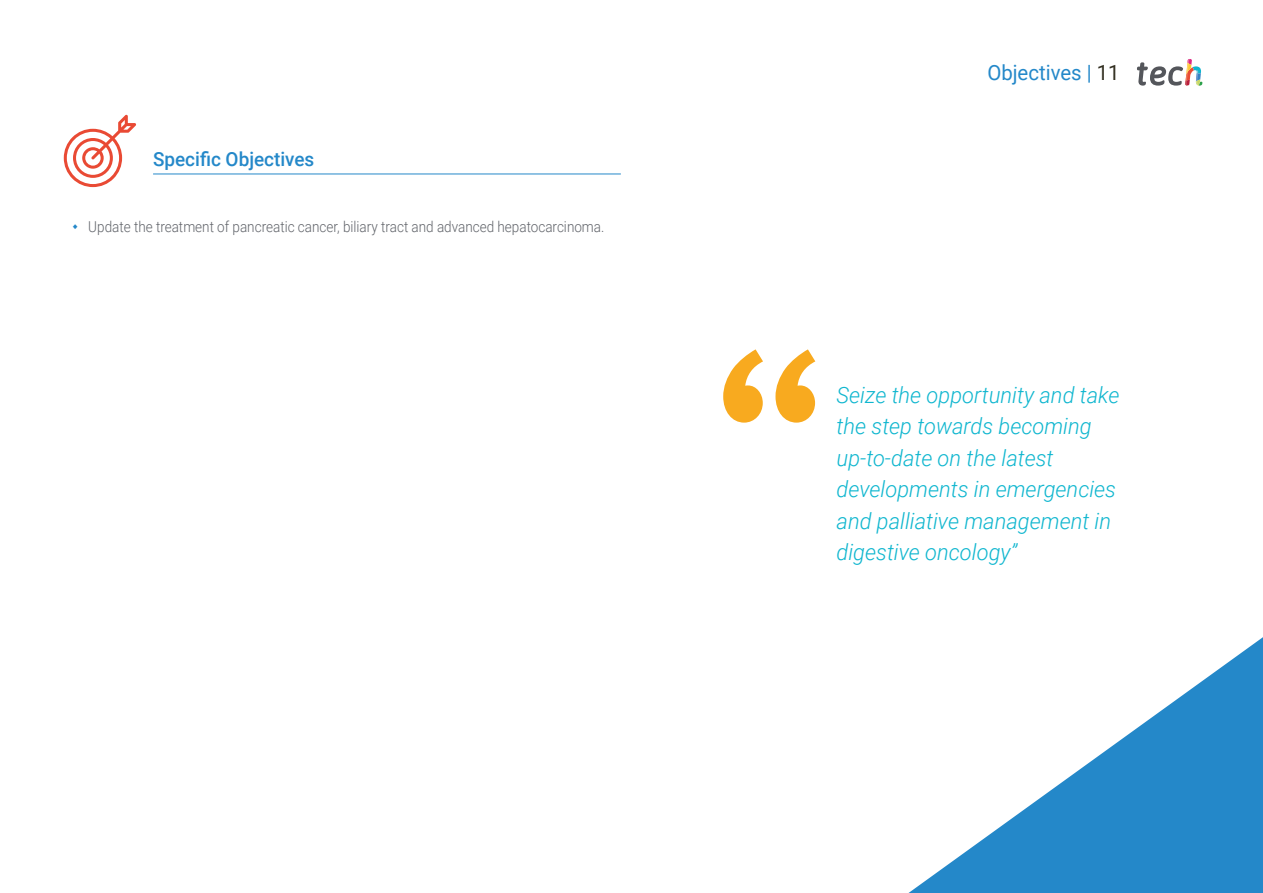
<style>
.page{position:relative;width:1263px;height:893px;background:#fff}
.page>*{position:absolute;margin:0;border:0;box-sizing:border-box;transform-origin:0 0}
.t1{font:italic 300 22.5px/31.5px "Roboto";color:#0fb6cf}
.t2{font:21px "Roboto";color:#2488c9}
.t3{font:500 19.5px "Roboto";color:#2488c9}
.t4{font:300 15px "Roboto";color:#61646a;scale:.9 1}
.s1{color:#312e20}
</style>
<div class="page">
<hr style="left:153px;top:174px;width:468px;height:1px;background:#2488c9">
<svg style="left:64px;top:115px;width:72px;height:72px"></svg>
<svg style="left:908px;top:637px;width:355px;height:256px"></svg>
<svg style="left:723px;top:349px;width:92px;height:74px"></svg>
<svg style="left:1137px;top:59px;width:65px;height:27px"></svg>
<p class="t3" style="left:153px;top:145px;width:163px">Specific Objectives</p>
<p class="t4" style="left:88px;top:216px;width:575px">Update the treatment of pancreatic cancer, biliary tract and advanced hepatocarcinoma.</p>
<p class="t2" style="left:987px;top:57px;width:134px">Objectives | <span class="s1">11</span></p>
<p class="t1" style="left:837px;top:378px;width:284px">Seize the opportunity and take the step towards becoming up-to-date on the latest developments in emergencies and palliative management in digestive oncology”</p>
</div>
